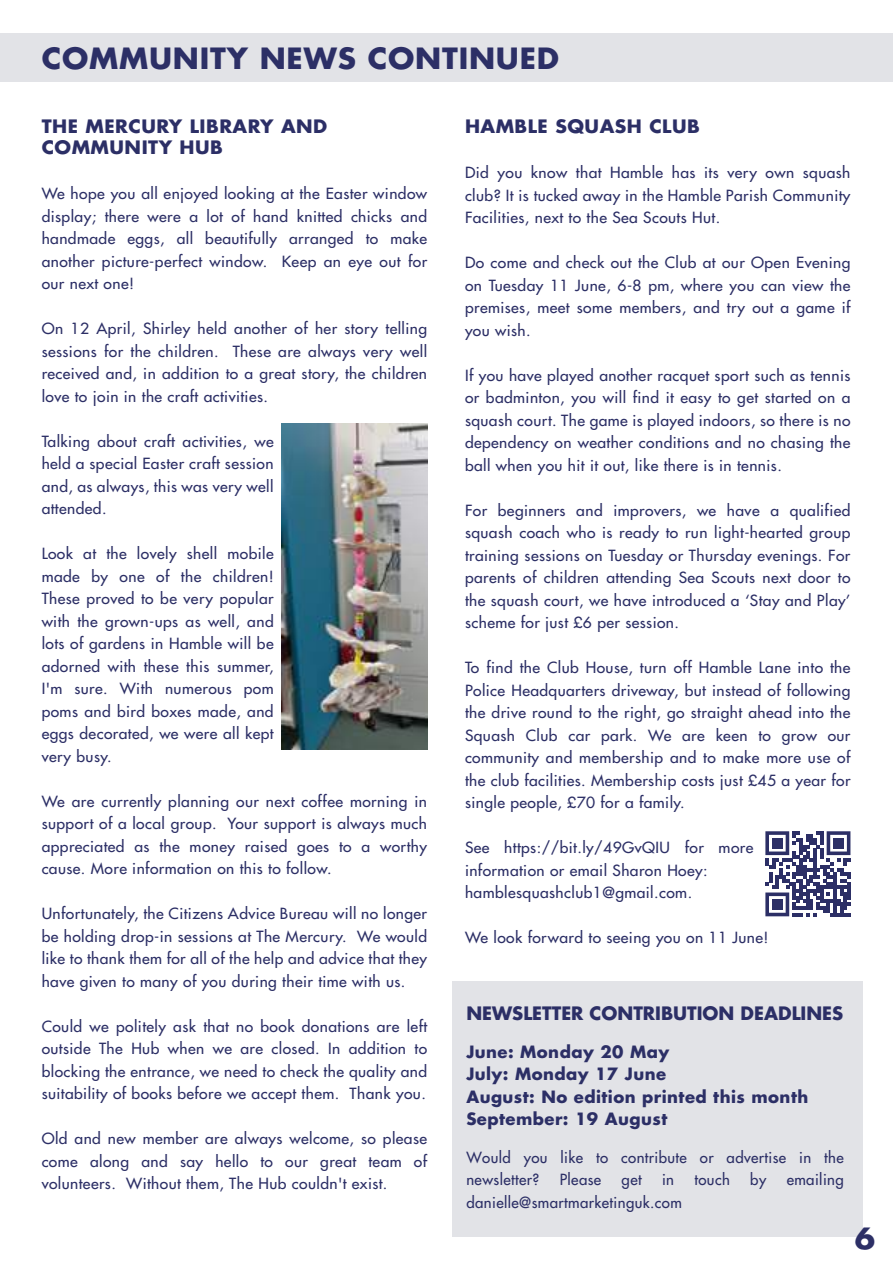
<style>
.page{position:relative;width:893px;height:1263px;background:#fff}
.page>*{position:absolute;margin:0;border:0;box-sizing:border-box;transform-origin:0 0}
.t1{font:700 28.5px "Futura";letter-spacing:.025em;color:#2c2f66;scale:1.04 1}
.t2{font:700 18px/21px "Futura";letter-spacing:.025em;color:#2c2f66;scale:1.04 1}
.t3{font:700 18px "Futura";color:#2c2f66}
.t4{font:700 16.5px/22.5px "Futura";letter-spacing:.025em;color:#2c2f66}
.t5{font:15px/22.5px "Futura";letter-spacing:.025em;color:#2c2f66;text-align:justify;scale:1.04 1}
.t6{font:15px/22.5px "Futura";letter-spacing:.025em;color:#2c2f66}
</style>
<div class="page">
<div style="left:452px;top:981px;width:411px;height:255px;background:#e2e3e7"></div>
<div style="left:0;top:34px;width:893px;height:48px;background:#e2e3e7"></div>
<img style="left:281px;top:424px;width:146px;height:325px">
<svg style="left:765px;top:831px;width:85px;height:85px"></svg>
<div style="left:772px;top:838px;width:10px;height:10px;background:#2c2f66"></div>
<div style="left:833px;top:838px;width:11px;height:10px;background:#2c2f66"></div>
<div style="left:772px;top:899px;width:10px;height:10px;background:#2c2f66"></div>
<h1 class="t1" style="left:42px;top:46px;width:499px">COMMUNITY NEWS CONTINUED</h1>
<p class="t2" style="left:42px;top:117px;width:276px">THE MERCURY LIBRARY AND<br>COMMUNITY HUB</p>
<p class="t5" style="left:42px;top:183px;width:372px">We hope you all enjoyed looking at the Easter window display; there were a lot of hand knitted chicks and handmade eggs, all beautifully arranged to make another picture-perfect window. Keep an eye out for our next one!</p>
<p class="t5" style="left:42px;top:318px;width:372px">On 12 April, Shirley held another of her story telling sessions for the children. These are always very well received and, in addition to a great story, the children love to join in the craft activities.</p>
<p class="t5" style="left:42px;top:431px;width:225px">Talking about craft activities, we held a special Easter craft session and, as always, this was very well attended.</p>
<p class="t5" style="left:42px;top:543px;width:225px">Look at the lovely shell mobile made by one of the children!<br>These proved to be very popular with the grown-ups as well, and lots of gardens in Hamble will be adorned with these this summer, I'm sure. With numerous pom poms and bird boxes made, and eggs decorated, we were all kept very busy.</p>
<p class="t5" style="left:42px;top:791px;width:372px">We are currently planning our next coffee morning in support of a local group. Your support is always much appreciated as the money raised goes to a worthy cause. More information on this to follow.</p>
<p class="t5" style="left:42px;top:903px;width:372px">Unfortunately, the Citizens Advice Bureau will no longer be holding drop-in sessions at The Mercury. We would like to thank them for all of the help and advice that they have given to many of you during their time with us.</p>
<p class="t5" style="left:42px;top:1016px;width:372px">Could we politely ask that no book donations are left outside The Hub when we are closed. In addition to blocking the entrance, we need to check the quality and suitability of books before we accept them. Thank you.</p>
<p class="t5" style="left:42px;top:1128px;width:372px">Old and new member are always welcome, so please come along and say hello to our great team of volunteers. Without them, The Hub couldn't exist.</p>
<p class="t2" style="left:465px;top:117px;width:227px">HAMBLE SQUASH CLUB</p>
<p class="t5" style="left:465px;top:162px;width:372px">Did you know that Hamble has its very own squash club? It is tucked away in the Hamble Parish Community Facilities, next to the Sea Scouts Hut.</p>
<p class="t5" style="left:465px;top:252px;width:372px">Do come and check out the Club at our Open Evening on Tuesday 11 June, 6-8 pm, where you can view the premises, meet some members, and try out a game if you wish.</p>
<p class="t5" style="left:465px;top:365px;width:372px">If you have played another racquet sport such as tennis or badminton, you will find it easy to get started on a squash court. The game is played indoors, so there is no dependency on weather conditions and no chasing the ball when you hit it out, like there is in tennis.</p>
<p class="t5" style="left:465px;top:500px;width:372px">For beginners and improvers, we have a qualified squash coach who is ready to run light-hearted group training sessions on Tuesday or Thursday evenings. For parents of children attending Sea Scouts next door to the squash court, we have introduced a ‘Stay and Play’ scheme for just £6 per session.</p>
<p class="t5" style="left:465px;top:657px;width:372px">To find the Club House, turn off Hamble Lane into the Police Headquarters driveway, but instead of following the drive round to the right, go straight ahead into the Squash Club car park. We are keen to grow our community and membership and to make more use of the club facilities. Membership costs just £45 a year for single people, £70 for a family.</p>
<p class="t5" style="left:465px;top:837px;width:279px;text-align:left">See https://bit.ly/49GvQIU for more information or email Sharon Hoey: hamblesquashclub1@gmail.com.</p>
<p class="t5" style="left:465px;top:927px;width:293px">We look forward to seeing you on 11 June!</p>
<p class="t3" style="left:466px;top:1005px;width:378px">NEWSLETTER CONTRIBUTION DEADLINES</p>
<p class="t4" style="left:466px;top:1041px;width:343px">June: Monday 20 May<br>July: Monday 17 June<br>August: No edition printed this month<br>September: 19 August</p>
<p class="t6" style="left:466px;top:1147px;width:379px">Would you like to contribute or advertise in the newsletter?</p>
<p class="t6" style="left:560px;top:1169px;width:43px">Please</p>
<p class="t6" style="left:622px;top:1169px;width:22px">get</p>
<p class="t6" style="left:662px;top:1169px;width:14px">in</p>
<p class="t6" style="left:694px;top:1169px;width:37px">touch</p>
<p class="t6" style="left:750px;top:1169px;width:18px">by</p>
<p class="t6" style="left:787px;top:1169px;width:59px">emailing</p>
<p class="t6" style="left:466px;top:1192px;width:217px">danielle@smartmarketinguk.com</p>
<h1 class="t1" style="left:855px;top:1225px;width:21px">6</h1>
</div>
